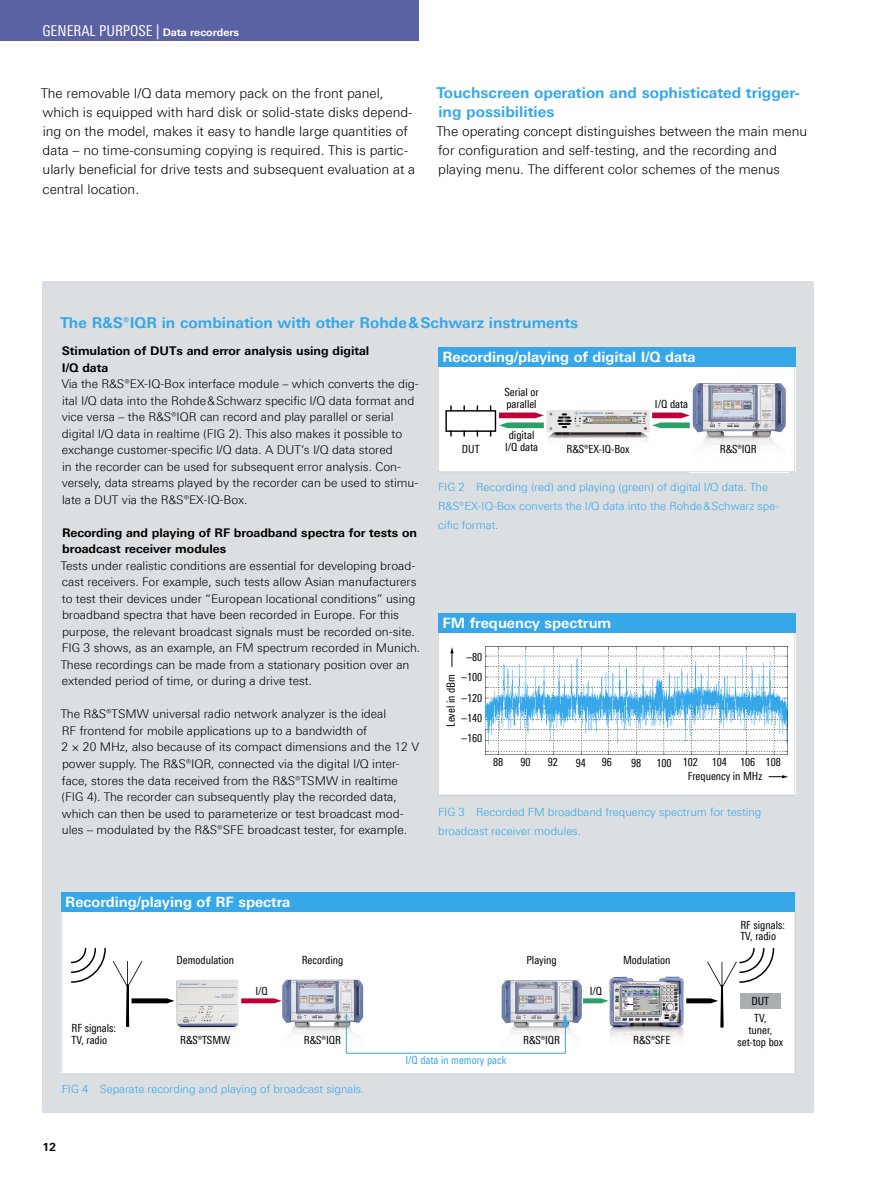
<style>
.page{position:relative;width:893px;height:1191px;background:#fff}
.page>*{position:absolute;margin:0;border:0;box-sizing:border-box;transform-origin:0 0}
._03_Überschrift_1{font:700 15px/19.2px "Linotype Univers 630";color:#36a7e9}
.Rubrik_libü{font:15px "Linotype Univers 420 Cn";color:#fff}
.t1{font:700 14.25px "Linotype Univers 630";color:#fff}
._04_Fließtext{font:300 13.5px/19.2px "Linotype Univers 330";color:#000}
._04_Fließtext_oAo{font:300 13.5px/19.2px "Linotype Univers 330";color:#000}
._8_pt_oAo{font:300 12px/16.5px "Linotype Univers 330";color:#000}
._8_pt{font:300 12px/16.5px "Linotype Univers 330";color:#000}
._8_pt_bold{font:700 12px/16.5px "Linotype Univers 630";color:#000}
.Bildlegende{font:300 11.25px/19.2px "Linotype Univers 330";color:#36a7e9}
.t2{font:11.25px/20.4px "Linotype Univers 420 Cn";color:#000}
.t3{font:11.25px "Linotype Univers 420 Cn";color:#36a7e9}
.t4{font:700 11.25px "Linotype Univers 630";color:#000}
.s1{font-family:"Linotype Univers 630";font-weight:700;font-size:10.5px}
</style>
<div class="page">
<div style="left:43px;top:281px;width:771px;height:831px;background:#dcdfe2"></div>
<svg style="left:438px;top:367px;width:356px;height:105px;background:#eff0f2"></svg>
<div style="left:438px;top:348px;width:357px;height:19px;background:#36a7e9"></div>
<img style="left:544px;top:408px;width:108px;height:54px">
<svg style="left:652px;top:412px;width:38px;height:16px"></svg>
<svg style="left:445px;top:405px;width:99px;height:31px;background:#d5cfcf"></svg>
<div style="left:438px;top:632px;width:357px;height:163px;background:#fff"></div>
<div style="left:438px;top:613px;width:357px;height:19px;background:#36a7e9"></div>
<img style="left:485px;top:647px;width:302px;height:107px">
<svg style="left:450px;top:647px;width:4px;height:20px"></svg>
<svg style="left:768px;top:775px;width:20px;height:3px"></svg>
<div style="left:62px;top:911px;width:733px;height:163px;background:#fff"></div>
<div style="left:62px;top:892px;width:733px;height:19px;background:#36a7e9"></div>
<img style="left:279px;top:977px;width:86px;height:86px">
<img style="left:499px;top:978px;width:85px;height:89px">
<img style="left:174px;top:978px;width:67px;height:83px">
<img style="left:607px;top:974px;width:80px;height:89px">
<div style="left:740px;top:993px;width:41px;height:15px;background:#a9aeb3"></div>
<svg style="left:70px;top:947px;width:37px;height:36px"></svg>
<svg style="left:241px;top:998px;width:41px;height:5px"></svg>
<svg style="left:113px;top:961px;width:61px;height:66px;background:#e7e7e7"></svg>
<svg style="left:686px;top:947px;width:89px;height:80px;background:#e6e7e7"></svg>
<svg style="left:583px;top:998px;width:26px;height:5px"></svg>
<hr style="left:346px;top:1013px;width:1px;height:40px;background:#36a7e9">
<hr style="left:346px;top:1052px;width:219px;height:1px;background:#36a7e9">
<hr style="left:565px;top:1023px;width:1px;height:30px;background:#36a7e9">
<svg style="left:562px;top:1013px;width:6px;height:12px"></svg>
<div style="left:0;top:0;width:419px;height:40px;background:#5b62a4"></div>
<p class="Rubrik_libü" style="left:43px;top:22px;width:198px">GENERAL PURPOSE | <span class="s1">Data recorders</span></p>
<p class="_04_Fließtext" style="left:41px;top:83px;width:376px">The removable I/Q data memory pack on the front panel, which is equipped with hard disk or solid-state disks depend&shy;ing on the model, makes it easy to handle large quantities of data – no time-consuming copying is required. This is partic&shy;ularly beneficial for drive tests and subsequent evaluation at a central location.</p>
<p class="_03_Überschrift_1" style="left:436px;top:83px;width:365px">Touchscreen operation and sophisticated trigger&shy;ing possibilities</p>
<p class="_04_Fließtext_oAo" style="left:436px;top:122px;width:372px">The operating concept distinguishes between the main menu for configuration and self-testing, and the recording and playing menu. The different color schemes of the menus</p>
<p class="_03_Überschrift_1" style="left:60px;top:312px;width:520px">The R&amp;S®IQR in combination with other Rohde&amp;Schwarz instruments</p>
<p class="_8_pt_bold" style="left:62px;top:343px;width:309px">Stimulation of DUTs and error analysis using digital<br>I/Q data</p>
<p class="_8_pt_oAo" style="left:61px;top:376px;width:359px">Via the R&amp;S®EX-IQ-Box interface module – which converts the dig&shy;ital I/Q data into the Rohde&amp;Schwarz specific I/Q data format and vice versa – the R&amp;S®IQR can record and play parallel or serial digital I/Q data in realtime (FIG 2). This also makes it possible to exchange customer-specific I/Q data. A DUT’s I/Q data stored<br>in the recorder can be used for subsequent error analysis. Con&shy;versely, data streams played by the recorder can be used to stimu&shy;late a DUT via the R&amp;S®EX-IQ-Box.</p>
<p class="_8_pt_bold" style="left:62px;top:524px;width:357px">Recording and playing of RF broadband spectra for tests on broadcast receiver modules</p>
<p class="_8_pt_oAo" style="left:61px;top:557px;width:361px">Tests under realistic conditions are essential for developing broad&shy;cast receivers. For example, such tests allow Asian manufacturers to test their devices under “European locational conditions” using broadband spectra that have been recorded in Europe. For this purpose, the relevant broadcast signals must be recorded on-site.<br>FIG 3 shows, as an example, an FM spectrum recorded in Munich.<br>These recordings can be made from a stationary position over an extended period of time, or during a drive test.</p>
<p class="_8_pt" style="left:61px;top:706px;width:360px">The R&amp;S®TSMW universal radio network analyzer is the ideal<br>RF frontend for mobile applications up to a bandwidth of<br>2 × 20 MHz, also because of its compact dimensions and the 12 V power supply. The R&amp;S®IQR, connected via the digital I/Q inter&shy;face, stores the data received from the R&amp;S®TSMW in realtime (FIG 4). The recorder can subsequently play the recorded data, which can then be used to parameterize or test broadcast mod&shy;ules – modulated by the R&amp;S®SFE broadcast tester, for example.</p>
<p class="t1" style="left:442px;top:349px;width:255px">Recording/playing of digital I/Q data</p>
<p class="t2" style="left:504px;top:386px;width:36px;line-height:12px">Serial or parallel</p>
<p class="t2" style="left:509px;top:425px;width:27px">digital</p>
<p class="t2" style="left:462px;top:438px;width:19px">DUT</p>
<p class="t2" style="left:505px;top:437px;width:35px">I/Q data</p>
<p class="t2" style="left:566px;top:438px;width:65px">¸EX-IQ-Box</p>
<p class="t2" style="left:655px;top:394px;width:35px">I/Q data</p>
<p class="t2" style="left:720px;top:438px;width:39px">¸IQR</p>
<p class="Bildlegende" style="left:438px;top:477px;width:343px">FIG 2 Recording (red) and playing (green) of digital I/Q data. The<br>R&amp;S®EX-IQ-Box converts the I/Q data into the Rohde&amp;Schwarz spe&shy;cific format.</p>
<p class="t1" style="left:442px;top:614px;width:171px">FM frequency spectrum</p>
<p class="t2" style="left:461px;top:646px;width:22px;text-align:center">–80 –100 –120 –140 –160</p>
<p class="t2" style="left:493px;top:751px;width:12px">88</p>
<p class="t2" style="left:521px;top:751px;width:12px">90</p>
<p class="t2" style="left:548px;top:751px;width:12px">92</p>
<p class="t2" style="left:576px;top:752px;width:12px">94</p>
<p class="t2" style="left:602px;top:751px;width:12px">96</p>
<p class="t2" style="left:631px;top:752px;width:12px">98</p>
<p class="t2" style="left:688px;top:754px;width:94px;line-height:14.7px;text-indent:-32px">100 102 104 106 108<br>Frequency in MHz</p>
<p class="t2" style="left:441px;top:727px;width:54px;rotate:-90deg">Level in dBm</p>
<p class="Bildlegende" style="left:438px;top:802px;width:325px">FIG 3 Recorded FM broadband frequency spectrum for testing broadcast receiver modules.</p>
<p class="t1" style="left:65px;top:893px;width:227px">Recording/playing of RF spectra</p>
<p class="t2" style="left:740px;top:918px;width:46px;line-height:11.7px">RF signals:<br>TV, radio</p>
<p class="t2" style="left:177px;top:949px;width:59px">Demodulation</p>
<p class="t2" style="left:302px;top:949px;width:43px">Recording</p>
<p class="t2" style="left:526px;top:949px;width:32px">Playing</p>
<p class="t2" style="left:623px;top:949px;width:49px">Modulation</p>
<p class="t2" style="left:72px;top:1022px;width:46px;line-height:11.7px">RF signals:<br>TV, radio</p>
<p class="t2" style="left:255px;top:981px;width:14px">I/Q</p>
<p class="t2" style="left:590px;top:981px;width:14px">I/Q</p>
<p class="t2" style="left:180px;top:1029px;width:52px">¸TSMW</p>
<p class="t2" style="left:304px;top:1029px;width:39px">¸IQR</p>
<p class="t2" style="left:523px;top:1029px;width:39px">¸IQR</p>
<p class="t2" style="left:633px;top:1029px;width:39px">¸SFE</p>
<p class="t3" style="left:405px;top:1053px;width:102px">I/Q data in memory pack</p>
<p class="Bildlegende" style="left:62px;top:1079px;width:304px">FIG 4 Separate recording and playing of broadcast signals.</p>
<p class="t4" style="left:42px;top:1139px;width:15px">12</p>
<p class="t2" style="left:751px;top:992px;width:19px;line-height:17.2px">DUT<br>TV,</p>
<p class="t2" style="left:737px;top:1024px;width:47px;line-height:11.7px;text-align:center">tuner, set-top box</p>
</div>
